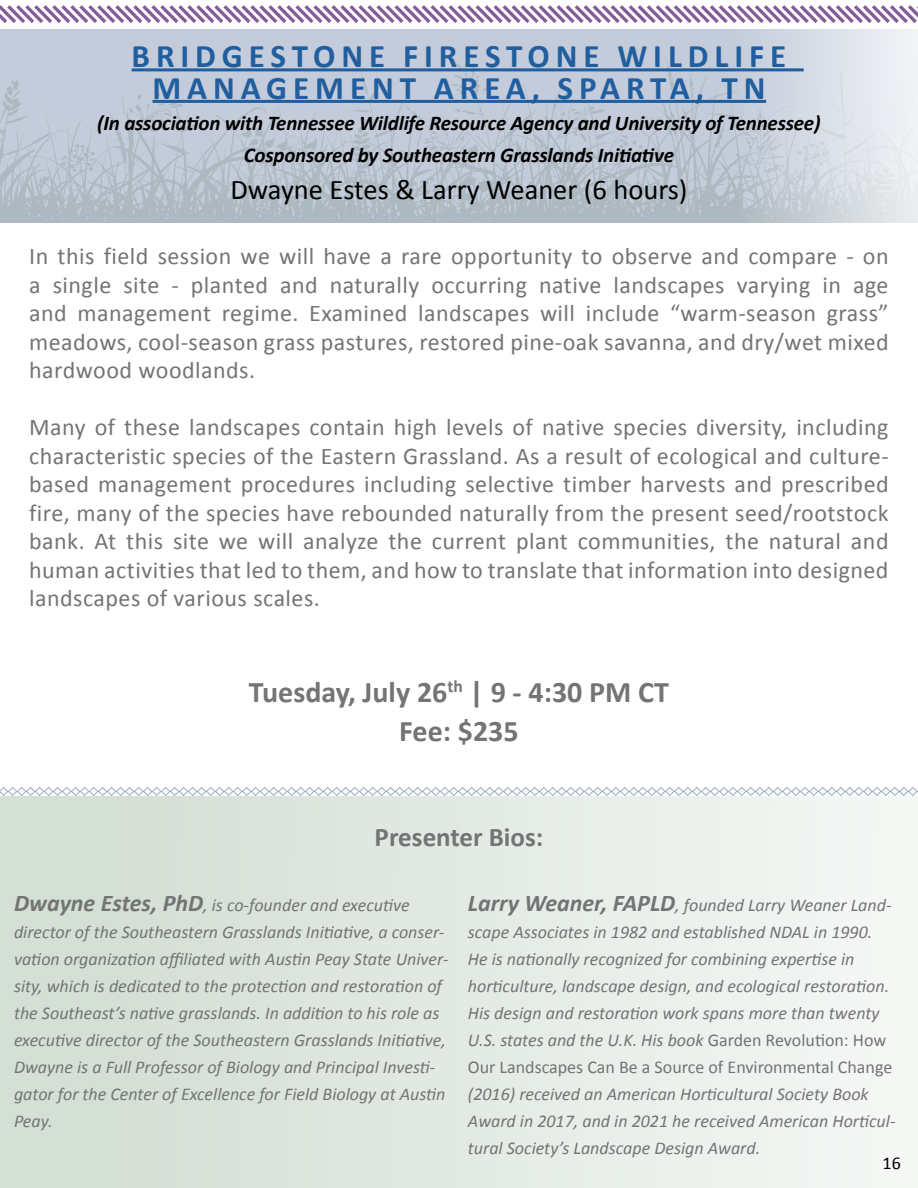
<style>
.page{position:relative;width:918px;height:1188px;background:#fff}
.page>*{position:absolute;margin:0;border:0;box-sizing:border-box;transform-origin:0 0}
.t1{font:700 33px/31.5px "Calibri";letter-spacing:.18em;color:#215e9e;text-align:center}
.t2{font:700 30px/39px "Calibri";color:#737474;text-align:center}
.t3{font:28.5px "Calibri";color:#000}
.t4{font:700 27px "Calibri";color:#737474}
.t5{font:24px/28.5px "Calibri";letter-spacing:.02em;color:#737474;text-align:justify}
.t6{font:italic 700 21px/31.5px "Calibri";letter-spacing:-.01em;color:#000;text-align:center}
.t7{font:italic 18px/27px "Calibri";color:#737474}
.t8{font:18px "Calibri";color:#000}
.s1{font-weight:700;font-size:24px}
.s2{font-style:normal}
</style>
<div class="page">
<svg style="left:0;top:29px;width:918px;height:35px;background:#c8cfdc"></svg>
<svg style="left:0;top:64px;width:918px;height:158px;background:#c0c8d4"></svg>
<svg style="left:570px;top:109px;width:7px;height:3px"></svg>
<svg style="left:579px;top:133px;width:8px;height:9px"></svg>
<svg style="left:778px;top:165px;width:5px;height:3px"></svg>
<svg style="left:739px;top:107px;width:35px;height:52px;background:#c4ccd8"></svg>
<svg style="left:425px;top:61px;width:69px;height:68px;background:#c0c8d7"></svg>
<svg style="left:405px;top:105px;width:9px;height:9px"></svg>
<svg style="left:362px;top:130px;width:10px;height:8px"></svg>
<svg style="left:886px;top:171px;width:14px;height:7px"></svg>
<svg style="left:618px;top:131px;width:29px;height:23px"></svg>
<svg style="left:264px;top:138px;width:11px;height:11px"></svg>
<svg style="left:809px;top:70px;width:37px;height:103px;background:#d9dee6"></svg>
<svg style="left:285px;top:129px;width:16px;height:15px"></svg>
<svg style="left:122px;top:95px;width:3px;height:19px"></svg>
<svg style="left:345px;top:109px;width:28px;height:5px"></svg>
<svg style="left:74px;top:142px;width:22px;height:16px"></svg>
<svg style="left:665px;top:55px;width:4px;height:11px"></svg>
<svg style="left:671px;top:75px;width:2px;height:7px"></svg>
<svg style="left:711px;top:153px;width:3px;height:5px"></svg>
<svg style="left:652px;top:88px;width:19px;height:24px"></svg>
<svg style="left:895px;top:135px;width:3px;height:5px"></svg>
<svg style="left:513px;top:128px;width:19px;height:26px"></svg>
<hr style="left:132px;top:68px;width:672px;height:3px;background:#215e9e">
<hr style="left:153px;top:100px;width:613px;height:3px;background:#215e9e">
<div style="left:0;top:796px;width:918px;height:392px;background:linear-gradient(to right,#d1dcd2,#f5f7f5)"></div>
<svg style="left:0;top:787px;width:918px;height:10px"></svg>
<svg style="left:0;top:5px;width:918px;height:18px"></svg>
<h1 class="t1" style="left:132px;top:40px;width:656px">BRIDGESTONE FIRESTONE WILDLIFE<br>MANAGEMENT AREA, SPARTA, TN</h1>
<p class="t6" style="left:97px;top:107px;width:725px">(In association with Tennessee Wildlife Resource Agency and University of Tennessee)<br>Cosponsored by Southeastern Grasslands Initiative</p>
<h3 class="t3" style="left:230px;top:172px;width:459px">Dwayne Estes &amp; Larry Weaner (6 hours)</h3>
<p class="t5" style="left:29px;top:242px;width:861px">In this field session we will have a rare opportunity to observe and compare - on a single site - planted and naturally occurring native landscapes varying in age and management regime. Examined landscapes will include “warm-season grass” meadows, cool-season grass pastures, restored pine-oak savanna, and dry/wet mixed hardwood woodlands.</p>
<p class="t5" style="left:29px;top:413px;width:861px">Many of these landscapes contain high levels of native species diversity, including characteristic species of the Eastern Grassland. As a result of ecological and culture&shy;based management procedures including selective timber harvests and prescribed fire, many of the species have rebounded naturally from the present seed/rootstock bank. At this site we will analyze the current plant communities, the natural and human activities that led to them, and how to translate that information into designed landscapes of various scales.</p>
<h2 class="t2" style="left:249px;top:673px;width:422px">Tuesday, July 26<sup>th</sup> | 9 - 4:30 PM CT<br>Fee: $235</h2>
<h3 class="t4" style="left:375px;top:820px;width:170px">Presenter Bios:</h3>
<p class="t7" style="left:14px;top:891px;width:436px"><span class="s1">Dwayne Estes, PhD</span>, is co-founder and executive director of the Southeastern Grasslands Initiative, a conser&shy;vation organization affiliated with Austin Peay State Univer&shy;sity, which is dedicated to the protection and restoration of the Southeast’s native grasslands. In addition to his role as executive director of the Southeastern Grasslands Initiative, Dwayne is a Full Professor of Biology and Principal Investi&shy;gator for the Center of Excellence for Field Biology at Austin Peay.</p>
<p class="t7" style="left:468px;top:891px;width:426px"><span class="s1">Larry Weaner, FAPLD</span>, founded Larry Weaner Land&shy;scape Associates in 1982 and established NDAL in 1990.<br>He is nationally recognized for combining expertise in horticulture, landscape design, and ecological restoration.<br>His design and restoration work spans more than twenty U.S. states and the U.K. His book <span class="s2">Garden Revolution: How Our Landscapes Can Be a Source of Environmental Change</span></p>
<p class="t7" style="left:468px;top:1080px;width:429px">(2016) received an American Horticultural Society Book<br>Award in 2017, and in 2021 he received American Horticul&shy;tural Society’s Landscape Design Award.</p>
<p class="t8" style="left:883px;top:1151px;width:20px">16</p>
</div>
